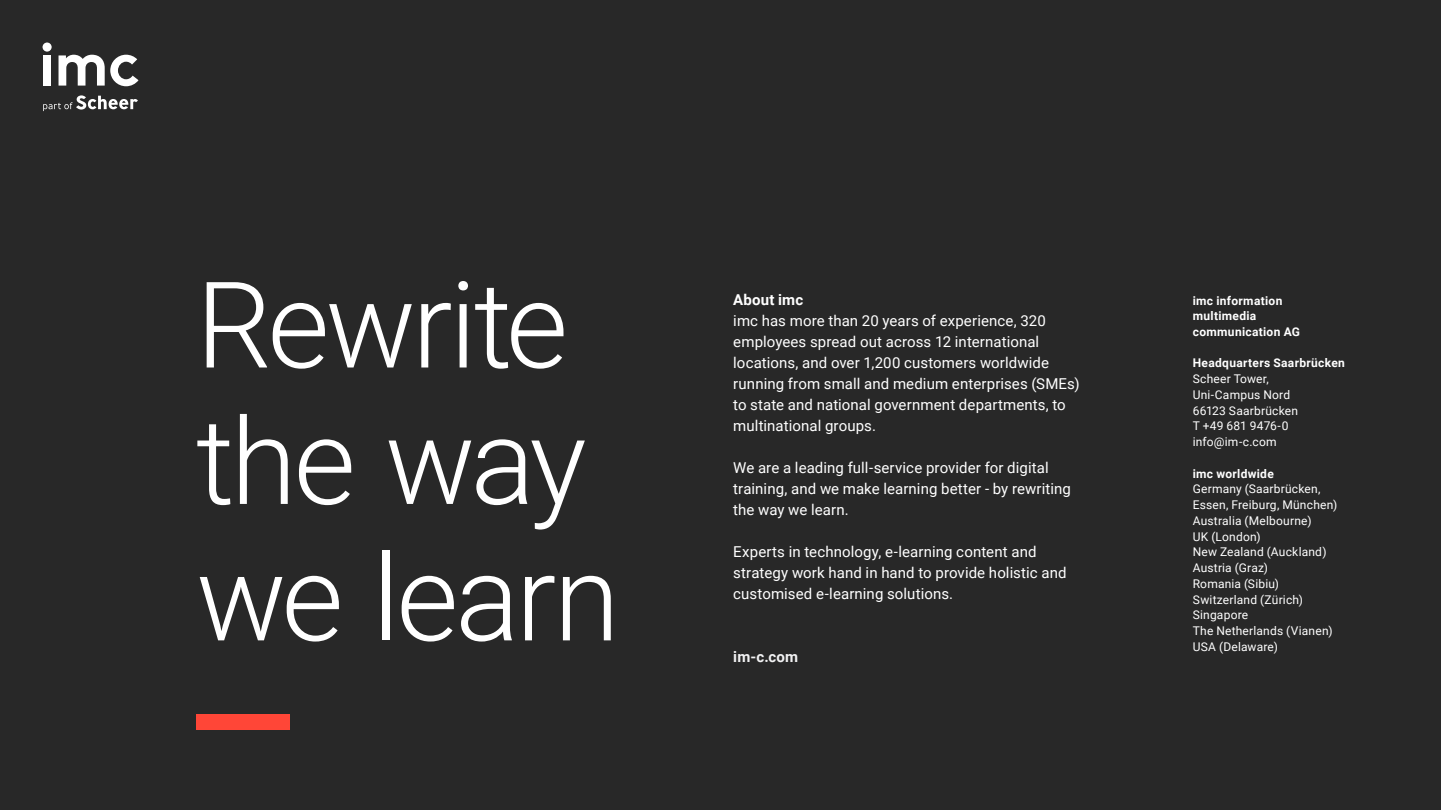
<style>
.page{position:relative;width:1441px;height:810px;background:#fff}
.page>*{position:absolute;margin:0;border:0;box-sizing:border-box;transform-origin:0 0}
.t1{font:210px "Roboto";color:#ff4637}
.t2{font:300 120px/136.5px "Roboto";letter-spacing:-.03em;color:#fff}
.t3{font:15px/21px "Roboto";letter-spacing:.005em;color:#fff}
.t4{font:700 15px "Roboto";letter-spacing:.01em;color:#fff}
.t5{font:700 15px "Roboto";color:#f2f2f3}
.t6{font:12px/15.8px "Roboto";letter-spacing:.015em;color:#fff}
.t7{font:700 12px/15.8px "Roboto";letter-spacing:.025em;color:#fff}
</style>
<div class="page">
<div style="left:0;top:0;width:1440px;height:810px;background:#282828"></div>
<svg style="left:43px;top:95px;width:95px;height:16px"></svg>
<svg style="left:58px;top:55px;width:80px;height:31px"></svg>
<div style="left:43px;top:55px;width:8px;height:31px;background:#fff"></div>
<div style="left:43px;top:43px;width:9px;height:9px;background:#fff;border-radius:50%"></div>
<h2 class="t2" style="left:196px;top:252px;width:425px">Rewrite the way we learn</h2>
<h1 class="t1" style="left:196px;top:492px;width:96px">_</h1>
<p class="t4" style="left:733px;top:289px;width:71px">About imc</p>
<p class="t3" style="left:733px;top:309px;width:348px">imc has more than 20 years of experience, 320 employees spread out across 12 international locations, and over 1,200 customers worldwide running from small and medium enterprises (SMEs) to state and national government departments, to multinational groups.</p>
<p class="t3" style="left:733px;top:456px;width:339px">We are a leading full-service provider for digital training, and we make learning better - by rewriting the way we learn.</p>
<p class="t3" style="left:733px;top:540px;width:335px">Experts in technology, e-learning content and strategy work hand in hand to provide holistic and customised e-learning solutions.</p>
<p class="t5" style="left:733px;top:646px;width:66px">im-c.com</p>
<p class="t7" style="left:1192px;top:292px;width:109px">imc information multimedia communication AG</p>
<p class="t7" style="left:1192px;top:355px;width:154px">Headquarters Saarbrücken</p>
<p class="t6" style="left:1192px;top:371px;width:107px">Scheer Tower,<br>Uni-Campus Nord<br>66123 Saarbrücken<br>T +49 681 9476-0 info@im-c.com</p>
<p class="t7" style="left:1192px;top:465px;width:83px">imc worldwide</p>
<p class="t6" style="left:1192px;top:481px;width:146px">Germany (Saarbrücken,<br>Essen, Freiburg, München)<br>Australia (Melbourne)<br>UK (London)<br>New Zealand (Auckland)<br>Austria (Graz)<br>Romania (Sibiu)<br>Switzerland (Zürich)<br>Singapore<br>The Netherlands (Vianen)<br>USA (Delaware)</p>
</div>
